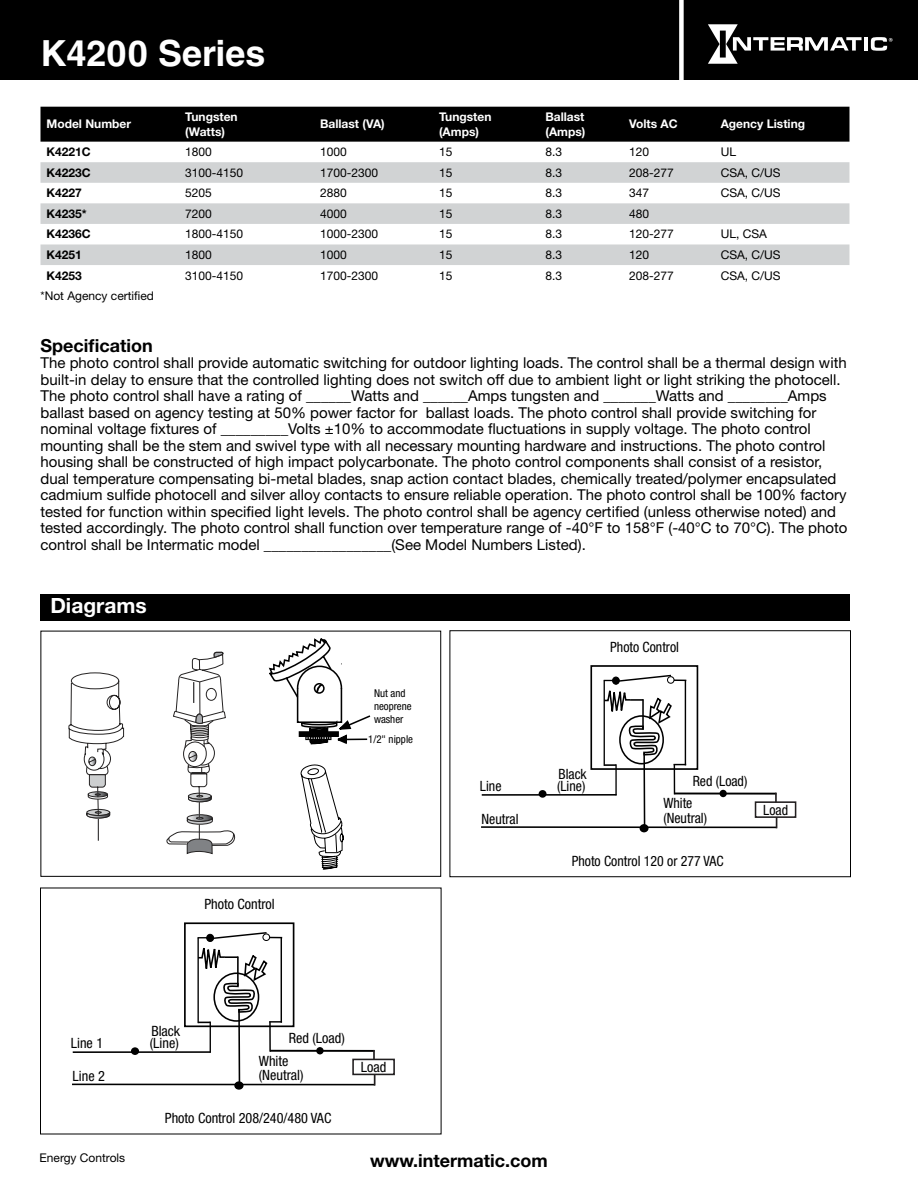
<style>
.page{position:relative;width:918px;height:1188px;background:#fff}
.page>*{position:absolute;margin:0;border:0;box-sizing:border-box;transform-origin:0 0}
.t1{font:700 36px "Helvetica LT Std";color:#fff}
.t2{font:700 21px "Helvetica Neue LT Std";color:#fff}
.t3{font:700 18px "Helvetica Neue LT Std";color:#000}
.t4{font:15px/16.5px "Helvetica Neue LT Std";color:#000}
.t5{font:condensed 14.25px/14.2px "Helvetica Neue LT Std";color:#000}
.t6{font:12px "Helvetica Neue LT Std";color:#000}
.t7{font:700 12px/14.4px "Helvetica Neue LT Std";color:#fff}
.t8{font:700 12px "Helvetica Neue LT Std";color:#000}
.t9{font:condensed 10.8px/13px "Helvetica Neue LT Std";color:#000}
</style>
<div class="page">
<div style="left:0;top:0;width:918px;height:80px;background:#000"></div>
<hr style="left:864px;top:37px;width:4px;height:14px;background:#fff">
<svg style="left:871px;top:37px;width:22px;height:14px"></svg>
<svg style="left:708px;top:24px;width:154px;height:40px"></svg>
<div style="left:679px;top:0;width:5px;height:82px;background:#fff"></div>
<div style="left:40px;top:594px;width:810px;height:26px;background:#000"></div>
<div style="left:40px;top:107px;width:809px;height:35px;background:#000"></div>
<svg style="left:40px;top:162px;width:809px;height:103px;fill:#d1d3d4"></svg>
<div style="left:720px;top:790px;width:7px;height:7px;background:#000;border-radius:50%"></div>
<div style="left:590px;top:665px;width:108px;height:105px;border:2px solid #000"></div>
<hr style="left:604px;top:680px;width:1px;height:86px;background:#000">
<hr style="left:685px;top:680px;width:1px;height:85px;background:#000">
<div style="left:640px;top:825px;width:8px;height:7px;background:#000;border-radius:50%"></div>
<div style="left:640px;top:824px;width:9px;height:8px;border:2px solid #000;border-radius:50%"></div>
<hr style="left:482px;top:794px;width:135px;height:2px;background:#000">
<div style="left:539px;top:790px;width:8px;height:8px;background:#000;border-radius:50%"></div>
<hr style="left:643px;top:753px;width:2px;height:74px;background:#000">
<svg style="left:674px;top:793px;width:103px;height:10px"></svg>
<svg style="left:481px;top:817px;width:296px;height:11px"></svg>
<svg style="left:604px;top:764px;width:11px;height:2px"></svg>
<hr style="left:615px;top:764px;width:2px;height:31px;background:#000">
<svg style="left:603px;top:674px;width:83px;height:81px"></svg>
<hr style="left:674px;top:764px;width:1px;height:30px;background:#000">
<div style="left:755px;top:801px;width:41px;height:17px;border:2px solid #221f20"></div>
<div style="left:450px;top:630px;width:401px;height:247px;border:1px solid #000"></div>
<svg style="left:69px;top:638px;width:302px;height:232px"></svg>
<div style="left:40px;top:631px;width:401px;height:246px;border:1px solid #000"></div>
<svg style="left:316px;top:1047px;width:8px;height:7px"></svg>
<div style="left:184px;top:922px;width:110px;height:105px;border:2px solid #000"></div>
<hr style="left:197px;top:938px;width:2px;height:85px;background:#000">
<hr style="left:281px;top:937px;width:1px;height:86px;background:#000">
<div style="left:235px;top:1082px;width:8px;height:7px;background:#000;border-radius:50%"></div>
<div style="left:234px;top:1081px;width:10px;height:9px;border:2px solid #000;border-radius:50%"></div>
<hr style="left:73px;top:1051px;width:138px;height:2px;background:#000">
<div style="left:131px;top:1047px;width:8px;height:8px;background:#000;border-radius:50%"></div>
<hr style="left:238px;top:1010px;width:2px;height:74px;background:#000">
<svg style="left:271px;top:1050px;width:104px;height:9px"></svg>
<svg style="left:72px;top:1074px;width:304px;height:12px"></svg>
<hr style="left:210px;top:1022px;width:1px;height:31px;background:#000">
<svg style="left:197px;top:932px;width:85px;height:80px"></svg>
<svg style="left:269px;top:1021px;width:13px;height:2px"></svg>
<hr style="left:269px;top:1022px;width:2px;height:30px;background:#000">
<div style="left:352px;top:1059px;width:43px;height:16px;border:2px solid #221f20"></div>
<h1 class="t1" style="left:40px;top:32px;width:227px">K4200 Series</h1>
<p class="t7" style="left:46px;top:117px;width:86px">Model Number</p>
<p class="t7" style="left:185px;top:110px;width:54px">Tungsten (Watts)</p>
<p class="t7" style="left:320px;top:117px;width:66px">Ballast (VA)</p>
<p class="t7" style="left:439px;top:110px;width:54px">Tungsten (Amps)</p>
<p class="t7" style="left:545px;top:110px;width:41px">Ballast (Amps)</p>
<p class="t7" style="left:629px;top:117px;width:50px">Volts AC</p>
<p class="t7" style="left:721px;top:117px;width:86px">Agency Listing</p>
<p class="t8" style="left:46px;top:145px;width:46px">K4221C</p>
<p class="t6" style="left:185px;top:145px;width:28px">1800</p>
<p class="t6" style="left:320px;top:145px;width:28px">1000</p>
<p class="t6" style="left:439px;top:145px;width:15px">15</p>
<p class="t6" style="left:545px;top:145px;width:18px">8.3</p>
<p class="t6" style="left:629px;top:145px;width:22px">120</p>
<p class="t6" style="left:721px;top:145px;width:17px">UL</p>
<p class="t8" style="left:46px;top:165px;width:46px">K4223C</p>
<p class="t6" style="left:185px;top:165px;width:60px">3100-4150</p>
<p class="t6" style="left:320px;top:165px;width:60px">1700-2300</p>
<p class="t6" style="left:439px;top:165px;width:15px">15</p>
<p class="t6" style="left:545px;top:165px;width:18px">8.3</p>
<p class="t6" style="left:629px;top:165px;width:46px">208-277</p>
<p class="t6" style="left:721px;top:165px;width:61px">CSA, C/US</p>
<p class="t8" style="left:46px;top:186px;width:37px">K4227</p>
<p class="t6" style="left:185px;top:186px;width:28px">5205</p>
<p class="t6" style="left:320px;top:186px;width:28px">2880</p>
<p class="t6" style="left:439px;top:186px;width:15px">15</p>
<p class="t6" style="left:545px;top:186px;width:18px">8.3</p>
<p class="t6" style="left:629px;top:186px;width:22px">347</p>
<p class="t6" style="left:721px;top:186px;width:61px">CSA, C/US</p>
<p class="t8" style="left:46px;top:206px;width:42px">K4235*</p>
<p class="t6" style="left:185px;top:206px;width:28px">7200</p>
<p class="t6" style="left:320px;top:206px;width:28px">4000</p>
<p class="t6" style="left:439px;top:206px;width:15px">15</p>
<p class="t6" style="left:545px;top:206px;width:18px">8.3</p>
<p class="t6" style="left:629px;top:206px;width:22px">480</p>
<p class="t8" style="left:46px;top:227px;width:46px">K4236C</p>
<p class="t6" style="left:185px;top:227px;width:60px">1800-4150</p>
<p class="t6" style="left:320px;top:227px;width:60px">1000-2300</p>
<p class="t6" style="left:439px;top:227px;width:15px">15</p>
<p class="t6" style="left:545px;top:227px;width:18px">8.3</p>
<p class="t6" style="left:629px;top:227px;width:46px">120-277</p>
<p class="t6" style="left:721px;top:227px;width:48px">UL, CSA</p>
<p class="t8" style="left:46px;top:247px;width:37px">K4251</p>
<p class="t6" style="left:185px;top:248px;width:28px">1800</p>
<p class="t6" style="left:320px;top:248px;width:28px">1000</p>
<p class="t6" style="left:439px;top:248px;width:15px">15</p>
<p class="t6" style="left:545px;top:248px;width:18px">8.3</p>
<p class="t6" style="left:629px;top:248px;width:22px">120</p>
<p class="t6" style="left:721px;top:248px;width:61px">CSA, C/US</p>
<p class="t8" style="left:46px;top:268px;width:37px">K4253</p>
<p class="t6" style="left:185px;top:268px;width:60px">3100-4150</p>
<p class="t6" style="left:320px;top:268px;width:60px">1700-2300</p>
<p class="t6" style="left:439px;top:268px;width:15px">15</p>
<p class="t6" style="left:545px;top:268px;width:18px">8.3</p>
<p class="t6" style="left:629px;top:268px;width:46px">208-277</p>
<p class="t6" style="left:721px;top:268px;width:61px">CSA, C/US</p>
<p class="t6" style="left:40px;top:289px;width:115px">*Not Agency certified</p>
<p class="t3" style="left:40px;top:334px;width:114px">Specification</p>
<p class="t4" style="left:40px;top:355px;width:808px">The photo control shall provide automatic switching for outdoor lighting loads. The control shall be a thermal design with built-in delay to ensure that the controlled lighting does not switch off due to ambient light or light striking the photocell.<br>The photo control shall have a rating of ______Watts and ______Amps tungsten and _______Watts and ________Amps ballast based on agency testing at 50% power factor for ballast loads. The photo control shall provide switching for nominal voltage fixtures of _________Volts ±10% to accommodate fluctuations in supply voltage. The photo control mounting shall be the stem and swivel type with all necessary mounting hardware and instructions. The photo control housing shall be constructed of high impact polycarbonate. The photo control components shall consist of a resistor, dual temperature compensating bi-metal blades, snap action contact blades, chemically treated/polymer encapsulated cadmium sulfide photocell and silver alloy contacts to ensure reliable operation. The photo control shall be 100% factory tested for function within specified light levels. The photo control shall be agency certified (unless otherwise noted) and tested accordingly. The photo control shall function over temperature range of -40°F to 158°F (-40°C to 70°C). The photo control shall be Intermatic model _________________(See Model Numbers Listed).</p>
<h2 class="t2" style="left:50px;top:592px;width:98px">Diagrams</h2>
<p class="t5" style="left:204px;top:897px;width:72px">Photo Control</p>
<p class="t9" style="left:374px;top:687px;width:39px">Nut and neoprene washer</p>
<p class="t9" style="left:368px;top:733px;width:46px">1/2" nipple</p>
<p class="t5" style="left:610px;top:639px;width:70px">Photo Control</p>
<p class="t5" style="left:559px;top:766px;width:30px">Black</p>
<p class="t5" style="left:480px;top:779px;width:23px">Line</p>
<p class="t5" style="left:557px;top:778px;width:30px">(Line)</p>
<p class="t5" style="left:482px;top:812px;width:38px">Neutral</p>
<p class="t5" style="left:693px;top:773px;width:56px">Red (Load)</p>
<p class="t5" style="left:663px;top:796px;width:45px">White (Neutral)</p>
<p class="t5" style="left:572px;top:854px;width:153px">Photo Control 120 or 277 VAC</p>
<p class="t5" style="left:763px;top:803px;width:26px">Load</p>
<p class="t5" style="left:151px;top:1024px;width:30px">Black</p>
<p class="t5" style="left:71px;top:1036px;width:34px">Line 1</p>
<p class="t5" style="left:150px;top:1036px;width:30px">(Line)</p>
<p class="t5" style="left:73px;top:1069px;width:34px">Line 2</p>
<p class="t5" style="left:289px;top:1031px;width:58px">Red (Load)</p>
<p class="t5" style="left:259px;top:1053px;width:46px">White (Neutral)</p>
<p class="t5" style="left:165px;top:1111px;width:168px">Photo Control 208/240/480 VAC</p>
<p class="t5" style="left:361px;top:1060px;width:27px">Load</p>
<p class="t6" style="left:40px;top:1151px;width:87px">Energy Controls</p>
<p class="t3" style="left:370px;top:1150px;width:179px">www.intermatic.com</p>
</div>
